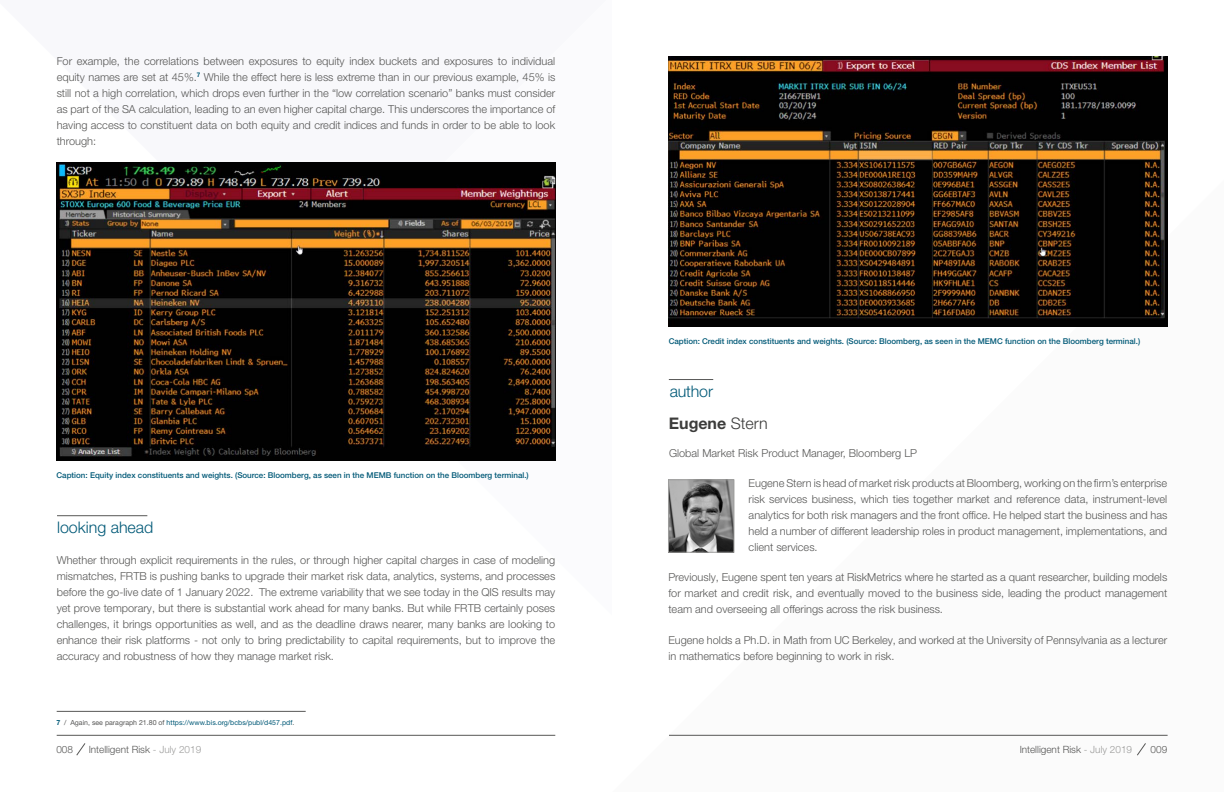
<style>
.page{position:relative;width:1224px;height:792px;background:#fff}
.page>*{position:absolute;margin:0;border:0;box-sizing:border-box;transform-origin:0 0}
.t1{font:300 16px "Helvetica Neue LT Pro";color:#005977}
.t2{font:700 16px "Helvetica Neue LT Pro";color:#3c3c3b}
.t3{font:300 11px/16px "Helvetica Neue LT Pro";color:#575756;text-align:justify}
.t4{font:300 10px "Helvetica Neue LT Pro";color:#575756}
.t5{font:500 8px "Helvetica Neue LT Pro";color:#005977}
.t6{font:7px "Helvetica Neue LT Pro";color:#005977}
.s1{font-weight:700}
.s2{color:#575756}
.s3{font-weight:300}
.s4{color:#9d9d9c}
</style>
<div class="page">
<img style="left:57px;top:162px;width:498px;height:299px">
<img style="left:669px;top:57px;width:498px;height:269px">
<hr style="left:57px;top:711px;width:249px;height:1px;background:#575756">
<img style="left:670px;top:481px;width:62px;height:70px">
<div style="left:668px;top:479px;width:66px;height:74px;border:1px solid #9d9d9c"></div>
<hr style="left:669px;top:379px;width:44px;height:1px;background:#575756">
<hr style="left:57px;top:515px;width:90px;height:1px;background:#575756">
<hr style="left:57px;top:735px;width:498px;height:1px;background:#575756">
<hr style="left:669px;top:735px;width:499px;height:1px;background:#575756">
<svg style="left:1137px;top:743px;width:9px;height:13px"></svg>
<svg style="left:76px;top:743px;width:10px;height:13px"></svg>
<p class="t3" style="left:57px;top:53px;width:500px">For example, the correlations between exposures to equity index buckets and exposures to individual equity names are set at 45%.<sup>7</sup> While the effect here is less extreme than in our previous example, 45% is still not a high correlation, which drops even further in the “low correlation scenario” banks must consider as part of the SA calculation, leading to an even higher capital charge. This underscores the importance of having access to constituent data on both equity and credit indices and funds in order to be able to look through:</p>
<p class="t5" style="left:57px;top:470px;width:474px">Caption: Equity index constituents and weights. (Source: Bloomberg, as seen in the MEMB function on the Bloomberg terminal.)</p>
<h1 class="t1" style="left:57px;top:518px;width:98px">looking ahead</h1>
<p class="t3" style="left:57px;top:552px;width:500px">Whether through explicit requirements in the rules, or through higher capital charges in case of modeling mismatches, FRTB is pushing banks to upgrade their market risk data, analytics, systems, and processes before the go-live date of 1 January 2022. The extreme variability that we see today in the QIS results may yet prove temporary, but there is substantial work ahead for many banks. But while FRTB certainly poses challenges, it brings opportunities as well, and as the deadline draws nearer, many banks are looking to enhance their risk platforms - not only to bring predictability to capital requirements, but to improve the accuracy and robustness of how they manage market risk.</p>
<p class="t6" style="left:56px;top:718px;width:239px"><span class="s1">7</span> <span class="s2">/ Again, see paragraph 21.80 of</span> https://www.bis.org/bcbs/publ/d457.pdf<span class="s2">.</span></p>
<p class="t5" style="left:669px;top:336px;width:473px">Caption: Credit index constituents and weights. (Source: Bloomberg, as seen in the MEMC function on the Bloomberg terminal.)</p>
<h1 class="t1" style="left:670px;top:381px;width:45px">author</h1>
<h1 class="t2" style="left:669px;top:413px;width:100px">Eugene <span class="s3">Stern</span></h1>
<p class="t3" style="left:669px;top:445px;width:250px">Global Market Risk Product Manager, Bloomberg LP</p>
<p class="t3" style="left:749px;top:475px;width:420px">Eugene Stern is head of market risk products at Bloomberg, working on the firm’s enterprise risk services business, which ties together market and reference data, instrument-level analytics for both risk managers and the front office. He helped start the business and has held a number of different leadership roles in product management, implementations, and client services.</p>
<p class="t3" style="left:668px;top:569px;width:500px">Previously, Eugene spent ten years at RiskMetrics where he started as a quant researcher, building models for market and credit risk, and eventually moved to the business side, leading the product management team and overseeing all offerings across the risk business.</p>
<p class="t3" style="left:668px;top:631px;width:501px">Eugene holds a Ph.D. in Math from UC Berkeley, and worked at the University of Pennsylvania as a lecturer in mathematics before beginning to work in risk.</p>
<p class="t4" style="left:56px;top:743px;width:18px">008</p>
<p class="t4" style="left:89px;top:743px;width:114px">Intelligent Risk <span class="s4">- July 2019</span></p>
<p class="t4" style="left:1020px;top:743px;width:114px">Intelligent Risk <span class="s4">- July 2019</span></p>
<p class="t4" style="left:1151px;top:743px;width:18px">009</p>
</div>
